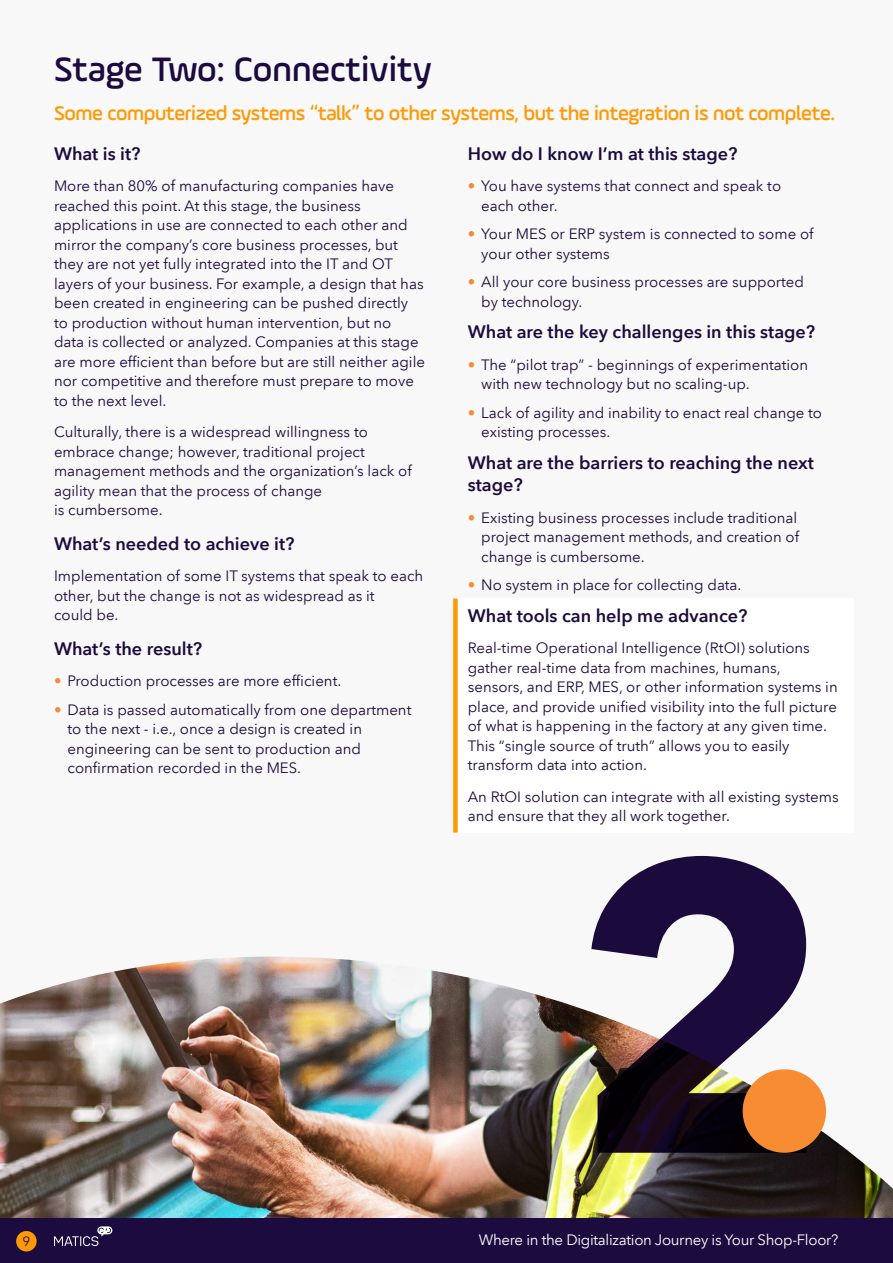
<style>
.page{position:relative;width:893px;height:1263px;background:#f8f8f8}
.page>*{position:absolute;margin:0;border:0;box-sizing:border-box;transform-origin:0 0}
.t1{font:700 408.15px "Avenir Next LT Pro";color:#1c0b3e}
.t2{font:500 36px "Ample";color:#1c0b3e}
.t3{font:500 21px "Ample";letter-spacing:-.02em;color:#ff9903}
.t4{font:600 18px/22.5px "Avenir Next LT Pro";color:#1c0b3e}
.t5{font:15px/19.5px "Avenir Next LT Pro";color:#1c0b3e}
.t6{font:15px "Avenir Next LT Pro";letter-spacing:-.02em;color:#fff}
.t7{font:13.5px "Avenir Next LT Pro";color:#1c0b3d}
.s1{color:#f68b33}
</style>
<div class="page">
<img style="left:0;top:956px;width:893px;height:263px">
<div style="left:456px;top:598px;width:397px;height:234px;background:#fff"></div>
<div style="left:453px;top:598px;width:5px;height:234px;background:#ff9903"></div>
<div style="left:743px;top:1069px;width:83px;height:84px;background:#f78c33;border-radius:50%"></div>
<div style="left:0;top:1219px;width:893px;height:44px;background:#1c0b3e"></div>
<div style="left:16px;top:1231px;width:21px;height:20px;background:#ff9903;border-radius:50%"></div>
<svg style="left:54px;top:1226px;width:59px;height:20px"></svg>
<h2 class="t2" style="left:54px;top:47px;width:379px">Stage Two: Connectivity</h2>
<h3 class="t3" style="left:54px;top:100px;width:783px">Some computerized systems “talk” to other systems, but the integration is not complete.</h3>
<p class="t4" style="left:54px;top:142px;width:88px">What is it?</p>
<p class="t5" style="left:54px;top:176px;width:373px">More than 80% of manufacturing companies have reached this point. At this stage, the business applications in use are connected to each other and mirror the company s’ core business processes, but they are not yet fully integrated into the IT and OT layers of your business. For example a, design that has been created in engineering can be pushed directly to production without human intervention, but no data is collected or analyzed. Companies at this stage are more efficient than before but are still neither agile nor competitive and therefore must prepare to move to the next level.</p>
<p class="t5" style="left:54px;top:422px;width:359px">Culturally, there is a widespread willingness to embrace change; however, traditional project management methods and the organization s’ lack of agility mean that the process of change<br>is cumbersome.</p>
<p class="t4" style="left:54px;top:532px;width:242px">What s’ needed to achieve it?</p>
<p class="t5" style="left:54px;top:566px;width:371px">Implementation of some IT systems that speak to each other, but the change is not as widespread as it<br>could be.</p>
<p class="t4" style="left:54px;top:637px;width:150px">What s’ the result?</p>
<p class="t5" style="left:54px;top:671px;width:289px"><span class="s1">•</span> Production processes are more efficient.</p>
<p class="t5" style="left:68px;top:700px;width:345px;text-indent:-14px"><span class="s1">•</span> Data is passed automatically from one department to the next e. i- ., once a design is created in engineering can be sent to production and confirmation recorded in the MES.</p>
<p class="t4" style="left:468px;top:142px;width:271px">How do I know m’ I at this stage?</p>
<p class="t5" style="left:481px;top:176px;width:301px;text-indent:-14px"><span class="s1">•</span> You have systems that connect and speak to each other.</p>
<p class="t5" style="left:481px;top:224px;width:334px;text-indent:-14px"><span class="s1">•</span> Your MES or ERP system is connected to some of your other systems</p>
<p class="t5" style="left:481px;top:272px;width:324px;text-indent:-14px"><span class="s1">•</span> All your core business processes are supported by technology.</p>
<p class="t4" style="left:468px;top:320px;width:349px">What are the key challenges in this stage?</p>
<p class="t5" style="left:481px;top:355px;width:328px;text-indent:-14px"><span class="s1">•</span> The “pilot trap” - beginnings of experimentation with new technology but no scaling-up.</p>
<p class="t5" style="left:481px;top:403px;width:342px;text-indent:-14px"><span class="s1">•</span> Lack of agility and inability to enact real change to existing processes.</p>
<p class="t4" style="left:468px;top:451px;width:348px">What are the barriers to reaching the next stage?</p>
<p class="t5" style="left:481px;top:508px;width:319px;text-indent:-14px"><span class="s1">•</span> Existing business processes include traditional project management methods, and creation of change is cumbersome.</p>
<p class="t5" style="left:468px;top:575px;width:273px"><span class="s1">•</span> No system in place for collecting data.</p>
<p class="t4" style="left:468px;top:604px;width:281px">What tools can help me advance?</p>
<p class="t5" style="left:468px;top:638px;width:372px">Real-time Operational Intelligence (RtOI) solutions gather real-time data from machines, humans, sensors, and ERP, MES, or other information systems in place, and provide unified visibility into the full picture of what is happening in the factory at any given time.<br>This “single source of truth” allows you to easily transform data into action.</p>
<p class="t5" style="left:468px;top:787px;width:372px">An RtOI solution can integrate with all existing systems and ensure that they all work together.</p>
<h1 class="t1" style="left:570px;top:760px;width:265px">2</h1>
<p class="t7" style="left:22px;top:1233px;width:9px">9</p>
<p class="t6" style="left:479px;top:1231px;width:361px">Where in the Digitalization Journey is Your Shop-Floor?</p>
</div>
